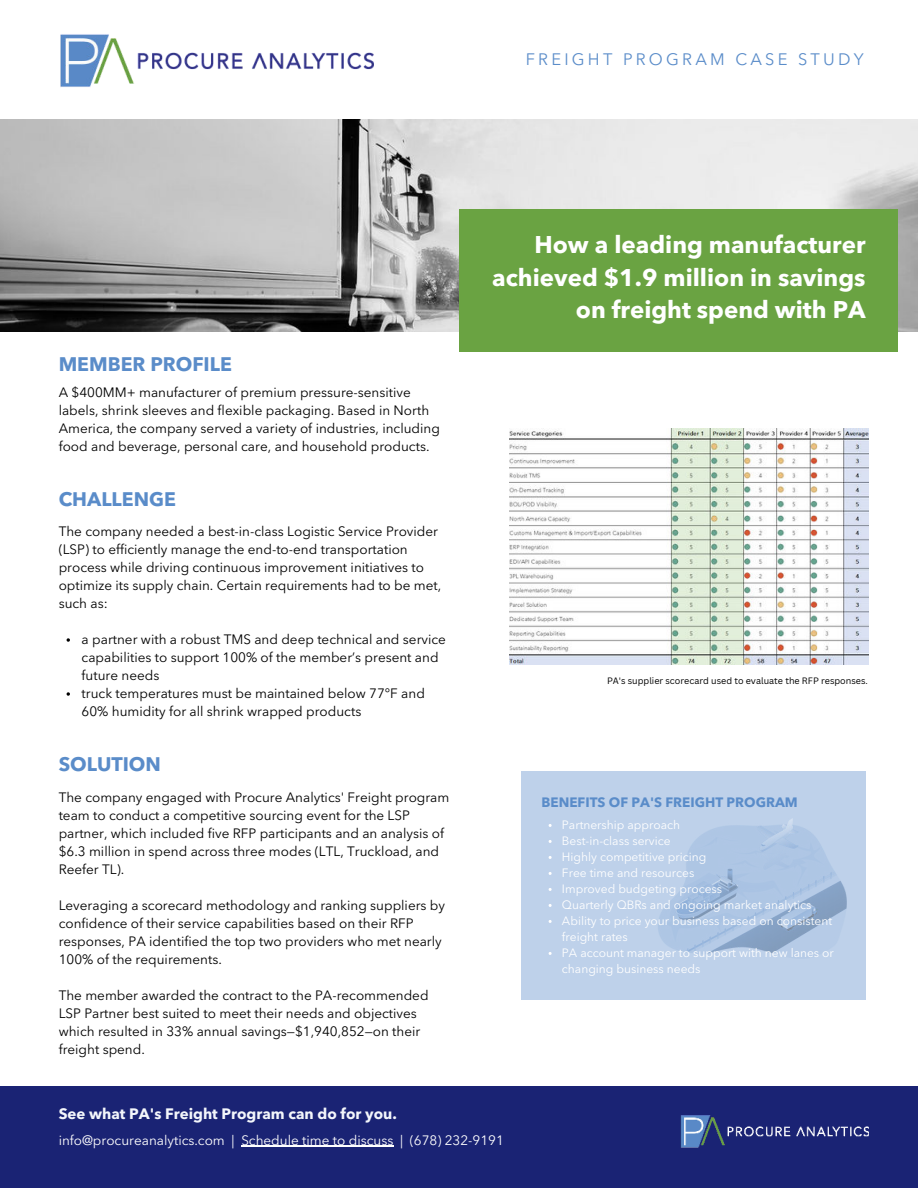
<style>
.page{position:relative;width:918px;height:1188px;background:#fff}
.page>*{position:absolute;margin:0;border:0;box-sizing:border-box;transform-origin:0 0}
.t1{font:700 24px/32.7px "Avenir Next LT Pro";color:#fff;text-align:right}
.t2{font:700 19.5px "Avenir Next LT Pro";color:#5a8cc9}
.t3{font:16.5px "Avenir Next LT Pro";letter-spacing:.195em;color:#5a8cc9}
.t4{font:700 15px "Avenir Next LT Pro";color:#f3f6fb}
.t5{font:13.5px/18px "Avenir Next LT Pro";color:#000}
.t6{font:13.5px "Avenir Next LT Pro";color:#fff}
.t7{font:700 13.5px "Avenir Next LT Pro";color:#5a8cc9}
.t8{font:12px/16px "Avenir Next LT Pro";color:#fff}
.t9{font:9px "Canva Sans";color:#000}
</style>
<div class="page">
<img style="left:0;top:120px;width:918px;height:211px">
<img style="left:60px;top:34px;width:314px;height:53px">
<div style="left:0;top:1086px;width:918px;height:102px;background:#1a2374"></div>
<div style="left:459px;top:210px;width:439px;height:141px;background:#6aa342"></div>
<div style="left:522px;top:772px;width:344px;height:228px;background:#bed1ea"></div>
<img style="left:658px;top:818px;width:189px;height:136px">
<img style="left:680px;top:1115px;width:188px;height:33px">
<img style="left:509px;top:428px;width:359px;height:236px">
<svg style="left:67px;top:638px;width:3px;height:4px"></svg>
<svg style="left:67px;top:692px;width:3px;height:4px"></svg>
<hr style="left:241px;top:1146px;width:152px;height:1px;background:#fff">
<p class="t3" style="left:526px;top:49px;width:340px">FREIGHT PROGRAM CASE STUDY</p>
<h2 class="t2" style="left:59px;top:352px;width:175px">MEMBER PROFILE</h2>
<p class="t5" style="left:59px;top:383px;width:383px">A $400MM+ manufacturer of premium pressure-sensitive labels, shrink sleeves and flexible packaging. Based in North America, the company served a variety of industries, including food and beverage, personal care, and household products.</p>
<h2 class="t2" style="left:59px;top:487px;width:119px">CHALLENGE</h2>
<p class="t5" style="left:59px;top:522px;width:384px">The company needed a best-in-class Logistic Service Provider (LSP) to efficiently manage the end-to-end transportation process while driving continuous improvement initiatives to optimize its supply chain. Certain requirements had to be met, such as:</p>
<p class="t5" style="left:82px;top:630px;width:366px">a partner with a robust TMS and deep technical and service capabilities to support 100% of the member’s present and future needs<br>truck temperatures must be maintained below 77°F and 60% humidity for all shrink wrapped products</p>
<h2 class="t2" style="left:59px;top:752px;width:104px">SOLUTION</h2>
<p class="t5" style="left:59px;top:788px;width:392px">The company engaged with Procure Analytics' Freight program team to conduct a competitive sourcing event for the LSP partner, which included five RFP participants and an analysis of $6.3 million in spend across three modes (LTL, Truckload, and Reefer TL).</p>
<p class="t5" style="left:59px;top:896px;width:388px">Leveraging a scorecard methodology and ranking suppliers by confidence of their service capabilities based on their RFP responses, PA identified the top two providers who met nearly 100% of the requirements.</p>
<p class="t5" style="left:59px;top:986px;width:371px">The member awarded the contract to the PA-recommended LSP Partner best suited to meet their needs and objectives which resulted in 33% annual savings—$1,940,852—on their freight spend.</p>
<h1 class="t1" style="left:492px;top:228px;width:375px">How a leading manufacturer achieved $1.9 million in savings on freight spend with PA</h1>
<p class="t9" style="left:607px;top:676px;width:262px">PA's supplier scorecard used to evaluate the RFP responses.</p>
<p class="t7" style="left:542px;top:794px;width:258px">BENEFITS OF PA'S FREIGHT PROGRAM</p>
<p class="t8" style="left:562px;top:817px;width:273px">Partnership approach<br>Best-in-class service<br>Highly competitive pricing<br>Free time and resources<br>Improved budgeting process<br>Quarterly QBRs and ongoing market analytics<br>Ability to price your business based on consistent freight rates<br>PA account manager to support with new lanes or changing business needs</p>
<p class="t4" style="left:59px;top:1105px;width:340px">See what PA's Freight Program can do for you.</p>
<p class="t6" style="left:59px;top:1132px;width:447px">info@procureanalytics.com | Schedule time to discuss | (678) 232-9191</p>
</div>
